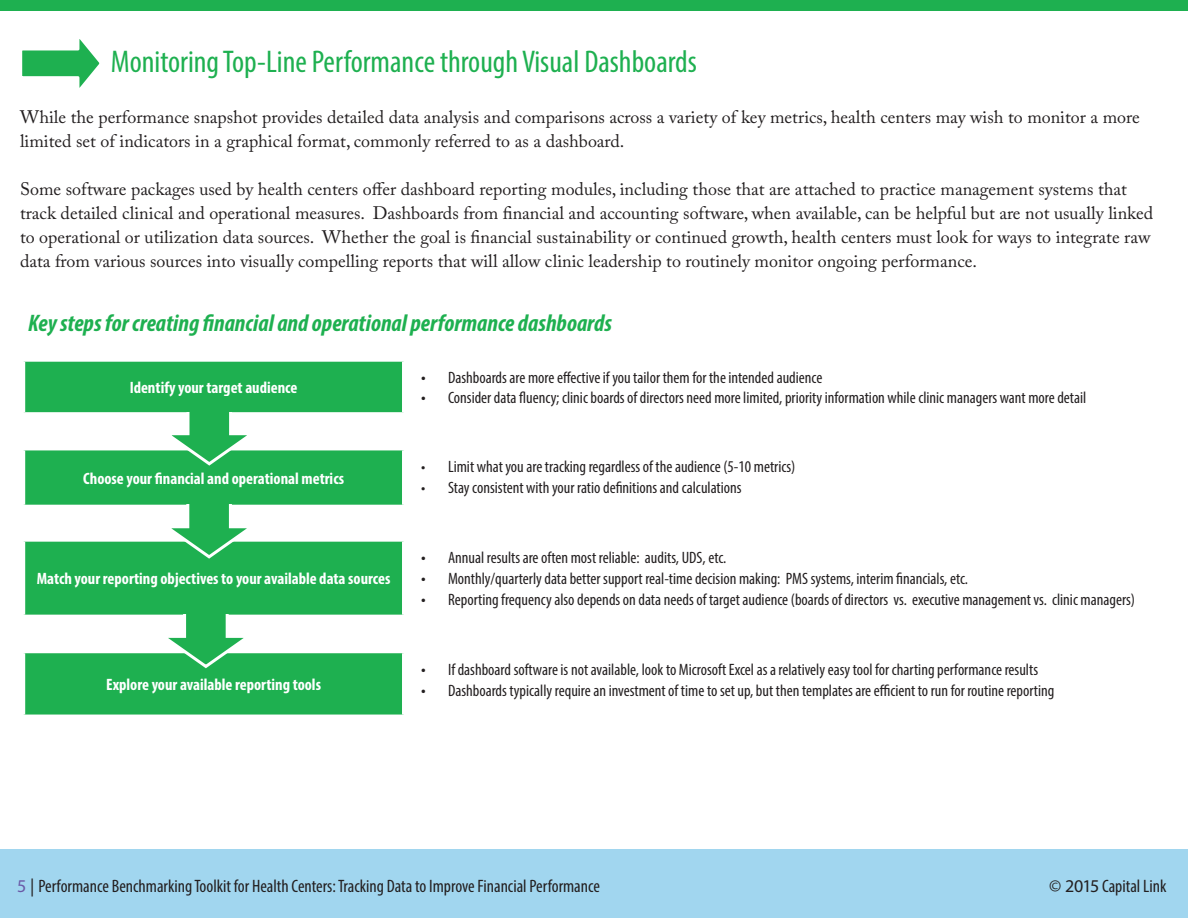
<style>
.page{position:relative;width:1188px;height:918px;background:#fff}
.page>*{position:absolute;margin:0;border:0;box-sizing:border-box;transform-origin:0 0}
.t1{font:condensed 31.5px "Myriad Pro";color:#1eb050}
.t2{font:italic 700 condensed 24px "Myriad Pro";color:#1eb050}
.t3{font:18px/24px "Adobe Caslon Pro";color:#231f20}
.t4{font:condensed 18px "Myriad Pro";color:#231f20}
.t5{font:condensed 16.5px "Myriad Pro";color:#231f20}
.t6{font:700 condensed 16.5px "Myriad Pro";color:#fff}
.s1{font-size:18px}
.s2{font-stretch:normal;color:#6a59a6}
.s3{font-stretch:normal}
</style>
<div class="page">
<div style="left:0;top:849px;width:1188px;height:69px;background:#a1d6ef"></div>
<div style="left:0;top:0;width:1188px;height:11px;background:#1eb050"></div>
<svg style="left:22px;top:39px;width:78px;height:49px"></svg>
<div style="left:25px;top:362px;width:377px;height:353px;background:#1eb050"></div>
<svg style="left:25px;top:415px;width:377px;height:235px;fill:#1eb050"></svg>
<hr style="left:22px;top:412px;width:383px;height:3px;background:#fff">
<hr style="left:22px;top:447px;width:383px;height:3px;background:#fff">
<hr style="left:22px;top:505px;width:383px;height:3px;background:#fff">
<hr style="left:22px;top:539px;width:383px;height:3px;background:#fff">
<hr style="left:22px;top:615px;width:383px;height:3px;background:#fff">
<hr style="left:22px;top:650px;width:383px;height:3px;background:#fff">
<svg style="left:157px;top:395px;width:104px;height:72px"></svg>
<div style="left:173px;top:396px;width:67px;height:15px;background:#1eb050"></div>
<svg style="left:157px;top:488px;width:104px;height:73px"></svg>
<div style="left:185px;top:489px;width:47px;height:15px;background:#1eb050"></div>
<svg style="left:154px;top:598px;width:104px;height:72px"></svg>
<div style="left:171px;top:593px;width:69px;height:21px;background:#1eb050"></div>
<div style="left:185px;top:395px;width:23px;height:8px;background:#1eb050"></div>
<h1 class="t1" style="left:111px;top:43px;width:587px">Monitoring Top-Line Performance through Visual Dashboards</h1>
<p class="t3" style="left:20px;top:105px;width:1121px">While the performance snapshot provides detailed data analysis and comparisons across a variety of key metrics, health centers may wish to monitor a more limited set of indicators in a graphical format, commonly referred to as a dashboard.</p>
<p class="t3" style="left:20px;top:177px;width:1135px">Some software packages used by health centers offer dashboard reporting modules, including those that are attached to practice management systems that track detailed clinical and operational measures. Dashboards from financial and accounting software, when available, can be helpful but are not usually linked to operational or utilization data sources. Whether the goal is financial sustainability or continued growth, health centers must look for ways to integrate raw data from various sources into visually compelling reports that will allow clinic leadership to routinely monitor ongoing performance.</p>
<h2 class="t2" style="left:28px;top:308px;width:585px">Key steps for creating financial and operational performance dashboards</h2>
<p class="t6" style="left:130px;top:377px;width:169px">Identify your target audience</p>
<p class="t6" style="left:83px;top:468px;width:262px">Choose your financial and operational metrics</p>
<p class="t6" style="left:37px;top:569px;width:355px">Match your reporting objectives to your available data sources</p>
<p class="t6" style="left:106px;top:674px;width:216px">Explore your available reporting tools</p>
<p class="t5" style="left:421px;top:368px;width:403px"><span class="s1">•</span> Dashboards are more effective if you tailor them for the intended audience</p>
<p class="t5" style="left:421px;top:387px;width:667px"><span class="s1">•</span> Consider data fluency; clinic boards of directors need more limited, priority information while clinic managers want more detail</p>
<p class="t5" style="left:421px;top:457px;width:376px">• Limit what you are tracking regardless of the audience (5-10 metrics)</p>
<p class="t5" style="left:421px;top:478px;width:322px">• Stay consistent with your ratio definitions and calculations</p>
<p class="t5" style="left:421px;top:548px;width:307px"><span class="s1">•</span> Annual results are often most reliable: audits, UDS, etc.</p>
<p class="t5" style="left:421px;top:569px;width:549px"><span class="s1">•</span> Monthly/quarterly data better support real-time decision making: PMS systems, interim financials, etc.</p>
<p class="t5" style="left:421px;top:590px;width:716px"><span class="s1">•</span> Reporting frequency also depends on data needs of target audience (boards of directors vs. executive management vs. clinic managers)</p>
<p class="t5" style="left:421px;top:660px;width:619px"><span class="s1">•</span> If dashboard software is not available, look to Microsoft Excel as a relatively easy tool for charting performance results</p>
<p class="t5" style="left:421px;top:681px;width:635px"><span class="s1">•</span> Dashboards typically require an investment of time to set up, but then templates are efficient to run for routine reporting</p>
<p class="t4" style="left:17px;top:875px;width:584px"><span class="s2">5</span> <span class="s3">|</span> Performance Benchmarking Toolkit for Health Centers: Tracking Data to Improve Financial Performance</p>
<p class="t4" style="left:1049px;top:875px;width:119px"><span class="s3">© 2015</span> Capital Link</p>
</div>
